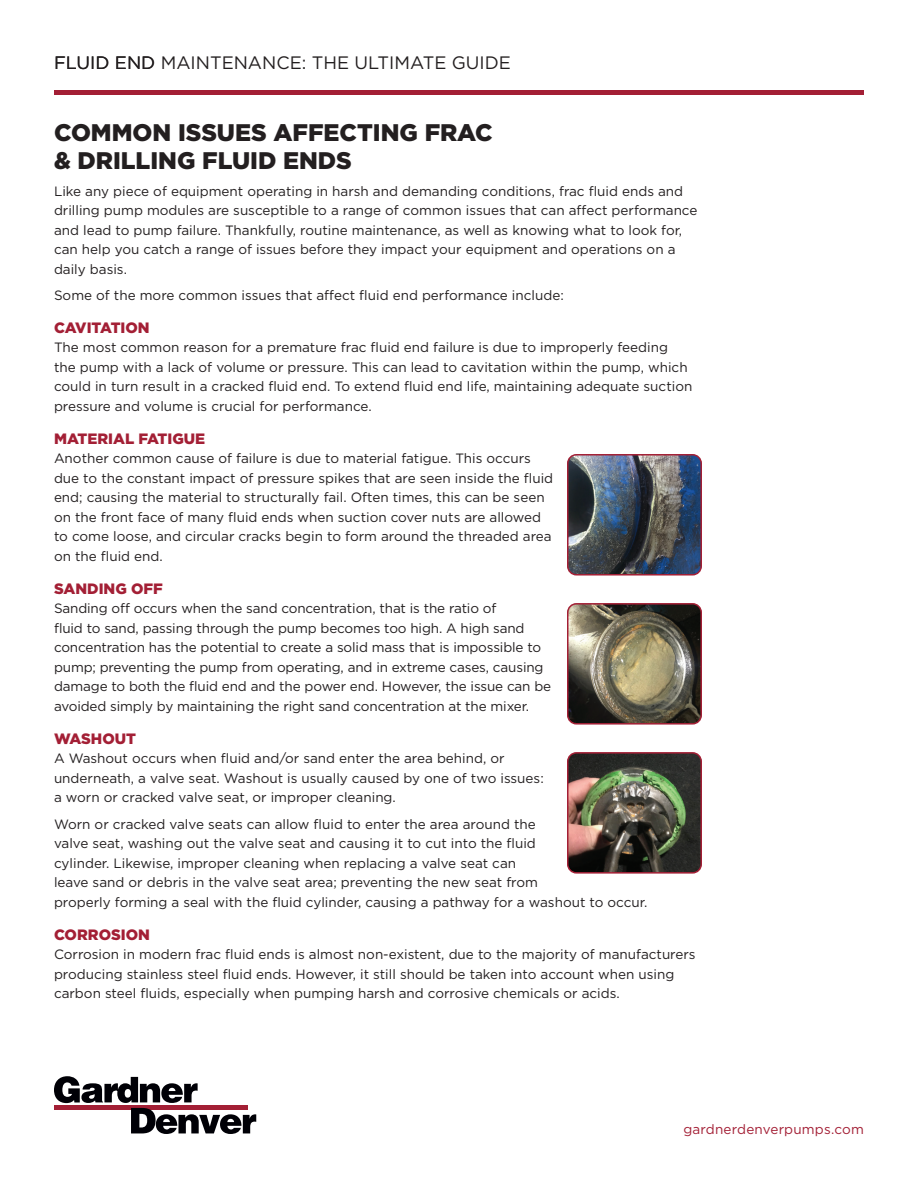
<style>
.page{position:relative;width:918px;height:1188px;background:#fff}
.page>*{position:absolute;margin:0;border:0;box-sizing:border-box;transform-origin:0 0}
.t1{font:900 24px/28.8px "Gotham";color:#231f20}
.t2{font:18px "Gotham";color:#231f20}
.t3{font:900 15px "Gotham";color:#a31f35}
.t4{font:13.5px/19.5px "Gotham";color:#231f20}
.t5{font:13.5px "Gotham";letter-spacing:.015em;color:#a31f35}
</style>
<div class="page">
<svg style="left:54px;top:1076px;width:202px;height:58px"></svg>
<hr style="left:54px;top:90px;width:810px;height:4px;background:#a31f35">
<img style="left:568px;top:455px;width:133px;height:118px">
<div style="left:567px;top:454px;width:135px;height:122px;border:2px solid #a31f35;border-radius:9px"></div>
<img style="left:570px;top:606px;width:129px;height:116px">
<div style="left:567px;top:603px;width:135px;height:122px;border:2px solid #a31f35;border-radius:9px"></div>
<img style="left:570px;top:755px;width:129px;height:116px">
<div style="left:567px;top:752px;width:135px;height:122px;border:2px solid #a31f35;border-radius:9px"></div>
<h2 class="t2" style="left:54px;top:51px;width:458px">FLUID END MAINTENANCE: THE ULTIMATE GUIDE</h2>
<h1 class="t1" style="left:54px;top:118px;width:440px">COMMON ISSUES AFFECTING FRAC &amp; DRILLING FLUID ENDS</h1>
<p class="t4" style="left:54px;top:181px;width:645px">Like any piece of equipment operating in harsh and demanding conditions, frac fluid ends and drilling pump modules are susceptible to a range of common issues that can affect performance and lead to pump failure. Thankfully, routine maintenance, as well as knowing what to look for, can help you catch a range of issues before they impact your equipment and operations on a daily basis.</p>
<p class="t4" style="left:54px;top:285px;width:511px">Some of the more common issues that affect fluid end performance include:</p>
<p class="t3" style="left:54px;top:317px;width:97px">CAVITATION</p>
<p class="t4" style="left:54px;top:338px;width:640px">The most common reason for a premature frac fluid end failure is due to improperly feeding the pump with a lack of volume or pressure. This can lead to cavitation within the pump, which could in turn result in a cracked fluid end. To extend fluid end life, maintaining adequate suction pressure and volume is crucial for performance.</p>
<p class="t3" style="left:54px;top:428px;width:153px">MATERIAL FATIGUE</p>
<p class="t4" style="left:54px;top:449px;width:501px">Another common cause of failure is due to material fatigue. This occurs due to the constant impact of pressure spikes that are seen inside the fluid end; causing the material to structurally fail. Often times, this can be seen on the front face of many fluid ends when suction cover nuts are allowed to come loose, and circular cracks begin to form around the threaded area on the fluid end.</p>
<p class="t3" style="left:54px;top:578px;width:111px">SANDING OFF</p>
<p class="t4" style="left:54px;top:599px;width:499px">Sanding off occurs when the sand concentration, that is the ratio of<br>fluid to sand, passing through the pump becomes too high. A high sand concentration has the potential to create a solid mass that is impossible to pump; preventing the pump from operating, and in extreme cases, causing damage to both the fluid end and the power end. However, the issue can be avoided simply by maintaining the right sand concentration at the mixer.</p>
<p class="t3" style="left:54px;top:728px;width:84px">WASHOUT</p>
<p class="t4" style="left:54px;top:749px;width:491px">A Washout occurs when fluid and/or sand enter the area behind, or underneath, a valve seat. Washout is usually caused by one of two issues: a worn or cracked valve seat, or improper cleaning.</p>
<p class="t4" style="left:54px;top:814px;width:595px">Worn or cracked valve seats can allow fluid to enter the area around the<br>valve seat, washing out the valve seat and causing it to cut into the fluid<br>cylinder. Likewise, improper cleaning when replacing a valve seat can<br>leave sand or debris in the valve seat area; preventing the new seat from<br>properly forming a seal with the fluid cylinder, causing a pathway for a washout to occur.</p>
<p class="t3" style="left:54px;top:924px;width:97px">CORROSION</p>
<p class="t4" style="left:54px;top:944px;width:643px">Corrosion in modern frac fluid ends is almost non-existent, due to the majority of manufacturers producing stainless steel fluid ends. However, it still should be taken into account when using carbon steel fluids, especially when pumping harsh and corrosive chemicals or acids.</p>
<p class="t5" style="left:683px;top:1121px;width:182px">gardnerdenverpumps.com</p>
</div>
